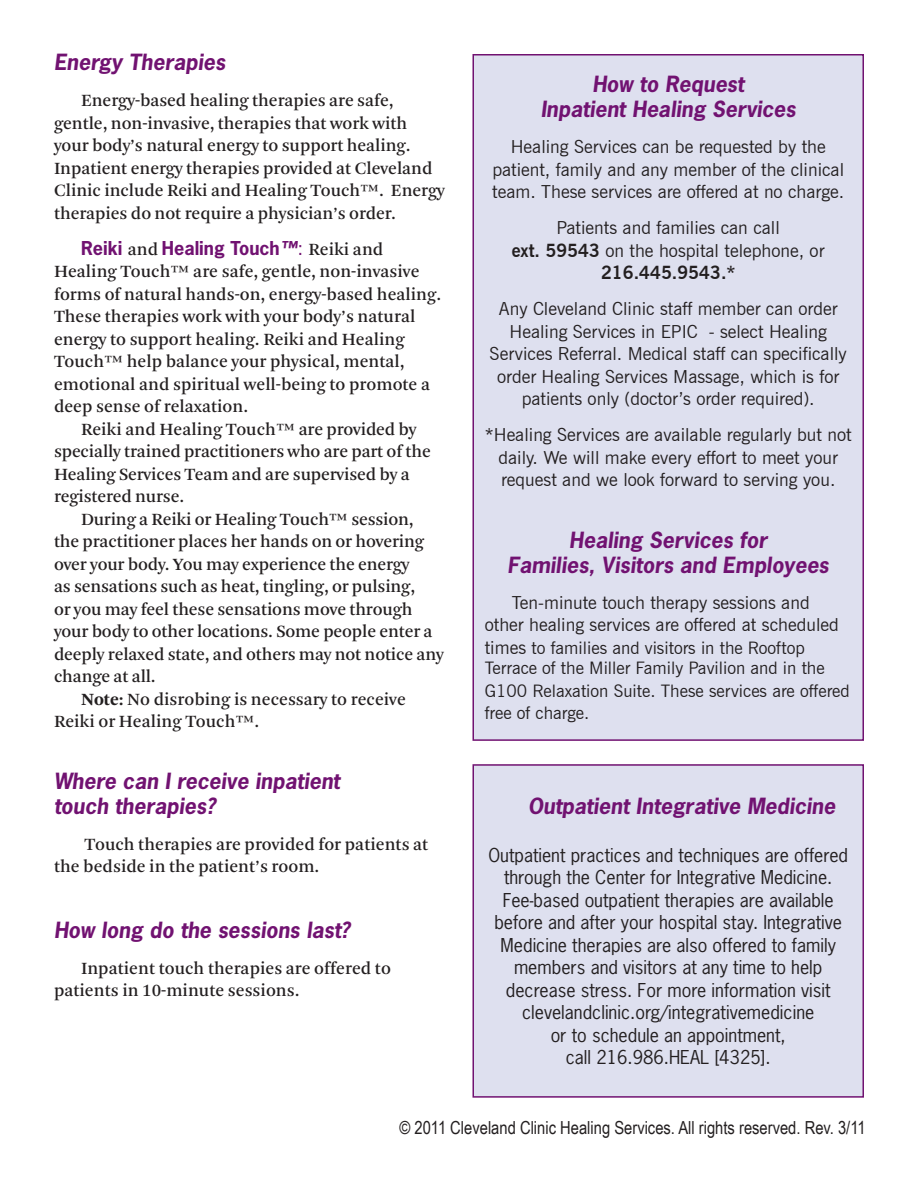
<style>
.page{position:relative;width:918px;height:1188px;background:#fff}
.page>*{position:absolute;margin:0;border:0;box-sizing:border-box;transform-origin:0 0}
.Body_Copy_12_pt{font:italic 700 21px/25.2px "News Gothic Std";color:#711271}
.Italic_subheads{font:italic 700 21px "News Gothic Std";color:#711271}
.Sidebar_Copy{font:italic 700 21px/25.2px "News Gothic Std";color:#711271;text-align:center}
.Body_Copy_12_pt-2{font:18px/22.5px "Arnhem";letter-spacing:-.005em;color:#231f20}
.Sidebar_Copy-2{font:18px/22.5px "News Gothic BT";color:#231f20;text-align:center}
.Body_Copy_12_pt-3{font:18px/22.5px "News Gothic Std";color:#231f20;text-align:center}
.Body_Copy_12_pt-4{font:18px/22.5px "News Gothic BT";color:#231f20;text-align:center}
.t1{font:18px "Arial Narrow";color:#231f20}
.Body_Copy_12_pt-5{font:17.25px/20.2px "News Gothic BT";color:#231f20}
.s1{font-family:"News Gothic Std";font-weight:700;color:#711271}
.s2{font-family:"News Gothic Std";font-weight:700;font-style:italic;color:#711271}
.s3{font-family:"News Gothic Std";color:#711271}
.s4{font-weight:700}
.s5{font-size:18px}
</style>
<div class="page">
<div style="left:473px;top:55px;width:390px;height:685px;background:#dee0ef"></div>
<div style="left:472px;top:54px;width:392px;height:687px;border:2px solid #711271"></div>
<div style="left:473px;top:765px;width:390px;height:332px;background:#dee0ef"></div>
<div style="left:472px;top:764px;width:392px;height:334px;border:2px solid #711271"></div>
<p class="Italic_subheads" style="left:54px;top:48px;width:173px">Energy Therapies</p>
<p class="Body_Copy_12_pt-2" style="left:54px;top:90px;width:393px;text-indent:27px">Energy-based healing therapies are safe, gentle, non-invasive, therapies that work with your body’s natural energy to support healing.<br>Inpatient energy therapies provided at Cleveland Clinic include Reiki and Healing Touch™. Energy therapies do not require a physician’s order.</p>
<p class="Body_Copy_12_pt-2" style="left:54px;top:238px;width:389px;text-indent:27px"><span class="s1">Reiki</span> and <span class="s1">Healing Touch</span><span class="s2">™</span><span class="s3">:</span> Reiki and Healing Touch™ are safe, gentle, non-invasive forms of natural hands-on, energy-based healing.<br>These therapies work with your body’s natural energy to support healing. Reiki and Healing Touch™ help balance your physical, mental, emotional and spiritual well-being to promote a deep sense of relaxation.</p>
<p class="Body_Copy_12_pt-2" style="left:54px;top:418px;width:378px;text-indent:27px">Reiki and Healing Touch™ are provided by specially trained practitioners who are part of the Healing Services Team and are supervised by a registered nurse.</p>
<p class="Body_Copy_12_pt-2" style="left:54px;top:508px;width:391px;text-indent:27px">During a Reiki or Healing Touch™ session,<br>the practitioner places her hands on or hovering over your body. You may experience the energy<br>as sensations such as heat, tingling, or pulsing,<br>or you may feel these sensations move through your body to other locations. Some people enter a deeply relaxed state, and others may not notice any change at all.</p>
<p class="Body_Copy_12_pt-2" style="left:54px;top:688px;width:353px;text-indent:27px"><span class="s4">Note:</span> No disrobing is necessary to receive<br>Reiki or Healing Touch™.</p>
<p class="Body_Copy_12_pt" style="left:54px;top:768px;width:287px">Where can I receive inpatient touch therapies?</p>
<p class="Body_Copy_12_pt-2" style="left:54px;top:833px;width:376px;text-indent:31px">Touch therapies are provided for patients at the bedside in the patient’s room.</p>
<p class="Italic_subheads" style="left:54px;top:916px;width:298px">How long do the sessions last?</p>
<p class="Body_Copy_12_pt-2" style="left:54px;top:957px;width:338px;text-indent:27px">Inpatient touch therapies are offered to patients in 10-minute sessions.</p>
<p class="Sidebar_Copy" style="left:541px;top:72px;width:257px">How to Request<br>Inpatient Healing Services</p>
<p class="Sidebar_Copy-2" style="left:492px;top:136px;width:353px">Healing Services can be requested by the patient, family and any member of the clinical team. These services are offered at no charge.</p>
<p class="Sidebar_Copy-2" style="left:512px;top:217px;width:314px">Patients and families can call<br><span class="s4">ext. 59543</span> on the hospital telephone, or<br><span class="s4">216.445.9543.*</span></p>
<p class="Sidebar_Copy-2" style="left:490px;top:298px;width:359px">Any Cleveland Clinic staff member can order Healing Services in EPIC - select Healing Services Referral. Medical staff can specifically order Healing Services Massage, which is for patients only (doctor’s order required).</p>
<p class="Sidebar_Copy-2" style="left:485px;top:424px;width:368px">*Healing Services are available regularly but not daily. We will make every effort to meet your request and we look forward to serving you.</p>
<p class="Body_Copy_12_pt" style="left:508px;top:527px;width:323px;text-align:center">Healing Services for<br>Families, Visitors and Employees</p>
<p class="Body_Copy_12_pt-4" style="left:485px;top:591px;width:356px">Ten-minute touch therapy sessions and<br>other healing services are offered at scheduled</p>
<p class="Body_Copy_12_pt-5" style="left:485px;top:637px;width:341px"><span class="s5">times</span> to families and visitors in the Rooftop<br>Terrace of the Miller Family Pavilion and in the</p>
<p class="Body_Copy_12_pt-5" style="left:485px;top:679px;width:367px;line-height:22.5px">G100 Relaxation Suite. These services are offered free of charge.</p>
<p class="Body_Copy_12_pt" style="left:528px;top:794px;width:309px">Outpatient Integrative Medicine</p>
<p class="Body_Copy_12_pt-3" style="left:488px;top:844px;width:361px">Outpatient practices and techniques are offered through the Center for Integrative Medicine.<br>Fee-based outpatient therapies are available before and after your hospital stay. Integrative Medicine therapies are also offered to family members and visitors at any time to help decrease stress. For more information visit clevelandclinic.org/integrativemedicine<br>or to schedule an appointment,<br>call 216.986.HEAL [4325].</p>
<p class="t1" style="left:399px;top:1115px;width:468px">© 2011 Cleveland Clinic Healing Services. All rights reserved. Rev. 3/11</p>
</div>
